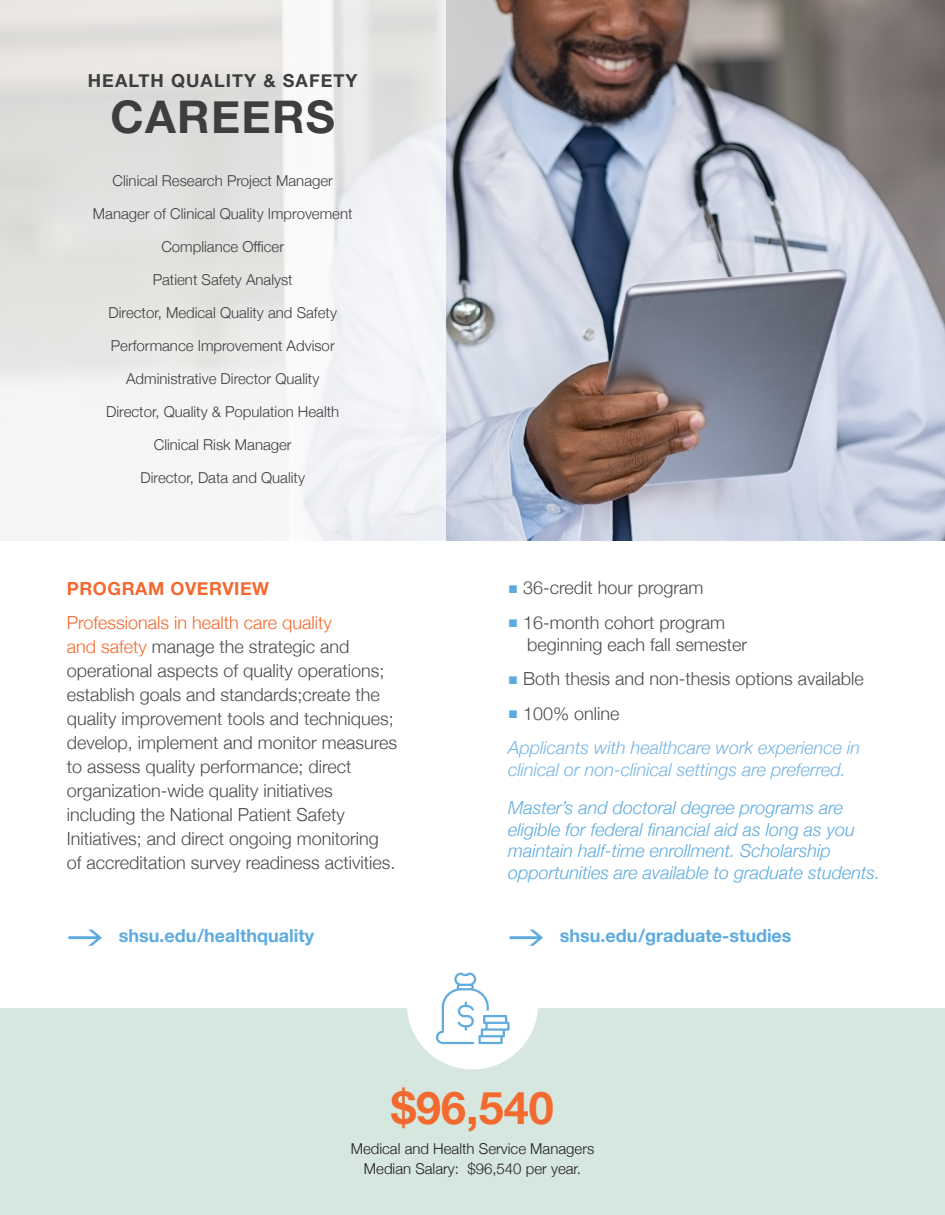
<style>
.page{position:relative;width:945px;height:1215px;background:#fff}
.page>*{position:absolute;margin:0;border:0;box-sizing:border-box;transform-origin:0 0}
.t1{font:700 45px "Helvetica Neue";letter-spacing:.03em;color:#3e3e3f}
.t2{font:700 45px "Helvetica Neue";color:#f26a30}
.t3{font:300 18px/24px "Helvetica Neue";color:#4b4c4d}
.t4{font:italic 300 18px/21.6px "Helvetica Neue";color:#5dabde}
.t5{font:italic 300 18px "Helvetica Neue";color:#77b4e2}
.t6{font:700 18px "Helvetica Neue";color:#5dabde}
.t7{font:700 18px "Helvetica Neue";letter-spacing:.06em;color:#3e3e3f}
.t8{font:700 18px "Helvetica Neue";letter-spacing:.03em;color:#f26a30}
.t9{font:300 15px "Helvetica Neue";color:#3e3e3f}
.t10{font:300 15px "Helvetica Neue";color:#231f20}
.s1{color:#f26a30}
.s2{font-family:"Arial";font-weight:700;font-size:16.5px;color:#5dabde}
</style>
<div class="page">
<div style="left:0;top:1008px;width:945px;height:207px;background:#d5e7df"></div>
<img style="left:446px;top:0;width:499px;height:541px">
<svg style="left:0;top:0;width:446px;height:541px"></svg>
<div style="left:407px;top:938px;width:131px;height:132px;background:#fff;border-radius:50%"></div>
<svg style="left:68px;top:930px;width:34px;height:16px"></svg>
<svg style="left:510px;top:930px;width:33px;height:16px"></svg>
<svg style="left:436px;top:973px;width:74px;height:71px"></svg>
<p class="t7" style="left:88px;top:66px;width:271px">HEALTH QUALITY &amp; SAFETY</p>
<p class="t1" style="left:110px;top:82px;width:226px">CAREERS</p>
<p class="t9" style="left:113px;top:168px;width:222px">Clinical Research Project Manager</p>
<p class="t9" style="left:93px;top:201px;width:261px">Manager of Clinical Quality Improvement</p>
<p class="t9" style="left:161px;top:234px;width:124px">Compliance Officer</p>
<p class="t9" style="left:153px;top:267px;width:142px">Patient Safety Analyst</p>
<p class="t9" style="left:108px;top:300px;width:230px">Director, Medical Quality and Safety</p>
<p class="t9" style="left:111px;top:333px;width:225px">Performance Improvement Advisor</p>
<p class="t9" style="left:126px;top:366px;width:195px">Administrative Director Quality</p>
<p class="t9" style="left:106px;top:399px;width:235px">Director, Quality &amp; Population Health</p>
<p class="t9" style="left:154px;top:432px;width:139px">Clinical Risk Manager</p>
<p class="t9" style="left:140px;top:465px;width:166px">Director, Data and Quality</p>
<p class="t8" style="left:67px;top:574px;width:204px">PROGRAM OVERVIEW</p>
<p class="t3" style="left:67px;top:609px;width:332px"><span class="s1">Professionals in health care quality<br>and safety</span> manage the strategic and operational aspects of quality operations; establish goals and standards;create the quality improvement tools and techniques; develop, implement and monitor measures to assess quality performance; direct organization-wide quality initiatives including the National Patient Safety Initiatives; and direct ongoing monitoring of accreditation survey readiness activities.</p>
<p class="t6" style="left:119px;top:922px;width:197px">shsu.edu/healthquality</p>
<p class="t3" style="left:508px;top:575px;width:197px"><span class="s2">■</span> 36-credit hour program</p>
<p class="t3" style="left:527px;top:610px;width:222px;line-height:21.6px;text-indent:-19px"><span class="s2">■</span> 16-month cohort program beginning each fall semester</p>
<p class="t3" style="left:508px;top:665px;width:357px"><span class="s2">■</span> Both thesis and non-thesis options available</p>
<p class="t3" style="left:508px;top:700px;width:113px"><span class="s2">■</span> 100% online</p>
<p class="t5" style="left:508px;top:733px;width:354px">Applicants with healthcare work experience in</p>
<p class="t5" style="left:508px;top:755px;width:339px">clinical or non-clinical settings are preferred.</p>
<p class="t4" style="left:508px;top:796px;width:374px">Master’s and doctoral degree programs are eligible for federal financial aid as long as you maintain half-time enrollment. Scholarship opportunities are available to graduate students.</p>
<p class="t6" style="left:560px;top:921px;width:233px">shsu.edu/graduate-studies</p>
<p class="t2" style="left:391px;top:1073px;width:164px">$96,540</p>
<p class="t10" style="left:351px;top:1137px;width:245px">Medical and Health Service Managers</p>
<p class="t10" style="left:364px;top:1156px;width:219px">Median Salary: $96,540 per year.</p>
</div>
